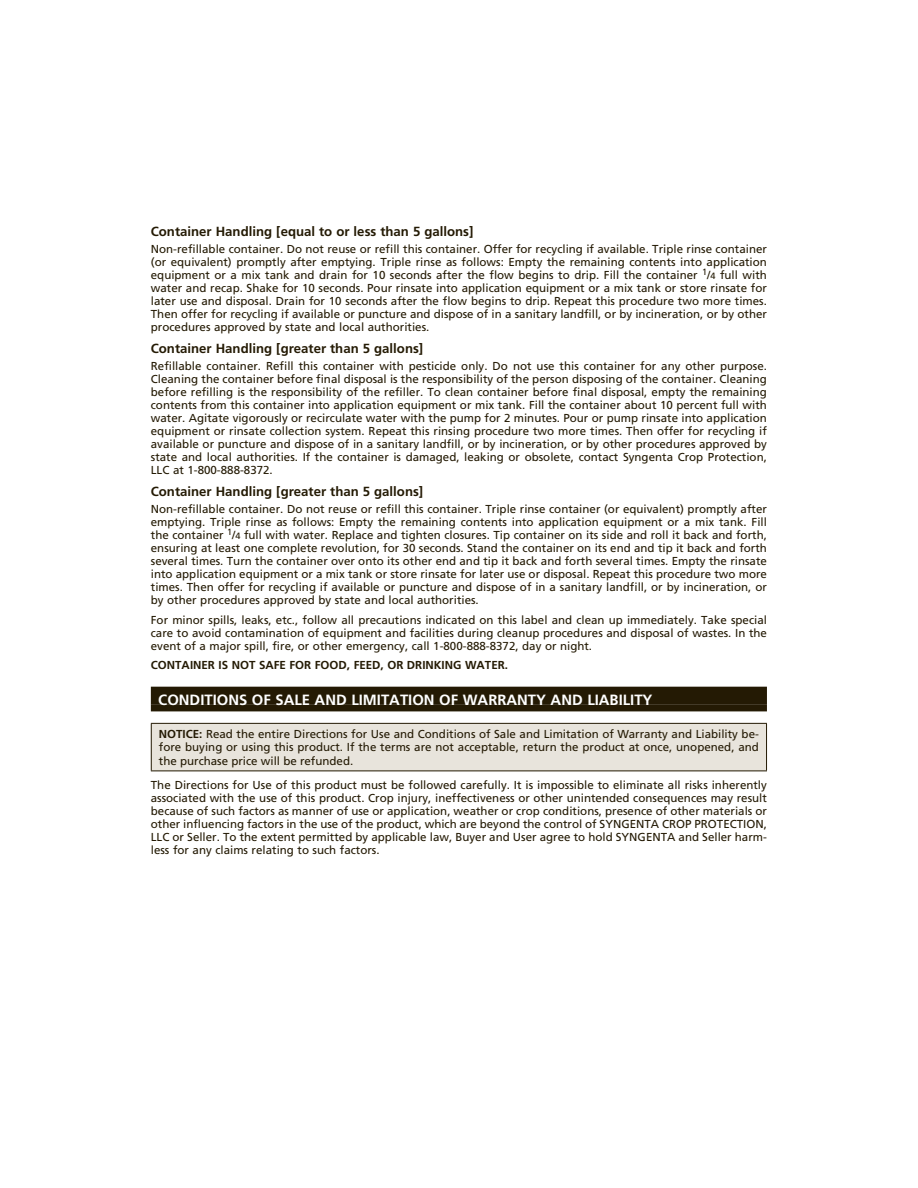
<style>
.page{position:relative;width:918px;height:1188px;background:#fff}
.page>*{position:absolute;margin:0;border:0;box-sizing:border-box;transform-origin:0 0}
.t1{font:700 14.85px "Frutiger LT Std";color:#fff}
.t2{font:700 13.2px "Frutiger LT Std";color:#241a04}
.t3{font:11.55px/13px "Frutiger LT Std";color:#241a04;text-align:justify}
.t4{font:700 11.55px "Frutiger LT Std";color:#241a04}
.s1{font-size:9.15px}
.s2{font-weight:700}
</style>
<div class="page">
<div style="left:151px;top:687px;width:616px;height:18px;background:#241a04"></div>
<div style="left:151px;top:705px;width:616px;height:6px;background:#241a04"></div>
<div style="left:151px;top:723px;width:616px;height:48px;background:#e8e4dc"></div>
<hr style="left:151px;top:723px;width:616px;height:1px;background:#241a04">
<hr style="left:151px;top:724px;width:1px;height:46px;background:#241a04">
<hr style="left:766px;top:724px;width:1px;height:46px;background:#241a04">
<hr style="left:151px;top:770px;width:616px;height:1px;background:#241a04">
<p class="t2" style="left:151px;top:226px;width:324px">Container Handling [equal to or less than 5 gallons]</p>
<p class="t3" style="left:151px;top:243px;width:618px">Non-refillable container. Do not reuse or refill this container. Offer for recycling if available. Triple rinse container (or equivalent) promptly after emptying. Triple rinse as follows: Empty the remaining contents into application equipment or a mix tank and drain for 10 seconds after the flow begins to drip. Fill the container <sup>1</sup>/<span class="s1">4</span> full with water and recap. Shake for 10 seconds. Pour rinsate into application equipment or a mix tank or store rinsate for later use and disposal. Drain for 10 seconds after the flow begins to drip. Repeat this procedure two more times.<br>Then offer for recycling if available or puncture and dispose of in a sanitary landfill, or by incineration, or by other procedures approved by state and local authorities.</p>
<p class="t2" style="left:151px;top:343px;width:274px">Container Handling [greater than 5 gallons]</p>
<p class="t3" style="left:151px;top:360px;width:618px">Refillable container. Refill this container with pesticide only. Do not use this container for any other purpose.<br>Cleaning the container before final disposal is the responsibility of the person disposing of the container. Cleaning before refilling is the responsibility of the refiller. To clean container before final disposal, empty the remaining contents from this container into application equipment or mix tank. Fill the container about 10 percent full with water. Agitate vigorously or recirculate water with the pump for 2 minutes. Pour or pump rinsate into application equipment or rinsate collection system. Repeat this rinsing procedure two more times. Then offer for recycling if available or puncture and dispose of in a sanitary landfill, or by incineration, or by other procedures approved by state and local authorities. If the container is damaged, leaking or obsolete, contact Syngenta Crop Protection, LLC at 1-800-888-8372.</p>
<p class="t2" style="left:151px;top:486px;width:274px">Container Handling [greater than 5 gallons]</p>
<p class="t3" style="left:151px;top:503px;width:618px">Non-refillable container. Do not reuse or refill this container. Triple rinse container (or equivalent) promptly after emptying. Triple rinse as follows: Empty the remaining contents into application equipment or a mix tank. Fill the container <sup>1</sup>/<span class="s1">4</span> full with water. Replace and tighten closures. Tip container on its side and roll it back and forth, ensuring at least one complete revolution, for 30 seconds. Stand the container on its end and tip it back and forth several times. Turn the container over onto its other end and tip it back and forth several times. Empty the rinsate into application equipment or a mix tank or store rinsate for later use or disposal. Repeat this procedure two more times. Then offer for recycling if available or puncture and dispose of in a sanitary landfill, or by incineration, or by other procedures approved by state and local authorities.</p>
<p class="t3" style="left:151px;top:614px;width:618px">For minor spills, leaks, etc., follow all precautions indicated on this label and clean up immediately. Take special care to avoid contamination of equipment and facilities during cleanup procedures and disposal of wastes. In the event of a major spill, fire, or other emergency, call 1-800-888-8372, day or night.</p>
<p class="t4" style="left:151px;top:661px;width:359px">CONTAINER IS NOT SAFE FOR FOOD, FEED, OR DRINKING WATER.</p>
<p class="t1" style="left:158px;top:694px;width:496px">CONDITIONS OF SALE AND LIMITATION OF WARRANTY AND LIABILITY</p>
<p class="t3" style="left:159px;top:729px;width:602px"><span class="s2">NOTICE:</span> Read the entire Directions for Use and Conditions of Sale and Limitation of Warranty and Liability be&shy;fore buying or using this product. If the terms are not acceptable, return the product at once, unopened, and the purchase price will be refunded.</p>
<p class="t3" style="left:151px;top:780px;width:618px">The Directions for Use of this product must be followed carefully. It is impossible to eliminate all risks inherently associated with the use of this product. Crop injury, ineffectiveness or other unintended consequences may result because of such factors as manner of use or application, weather or crop conditions, presence of other materials or other influencing factors in the use of the product, which are beyond the control of SYNGENTA CROP PROTECTION, LLC or Seller. To the extent permitted by applicable law, Buyer and User agree to hold SYNGENTA and Seller harm&shy;less for any claims relating to such factors.</p>
</div>
